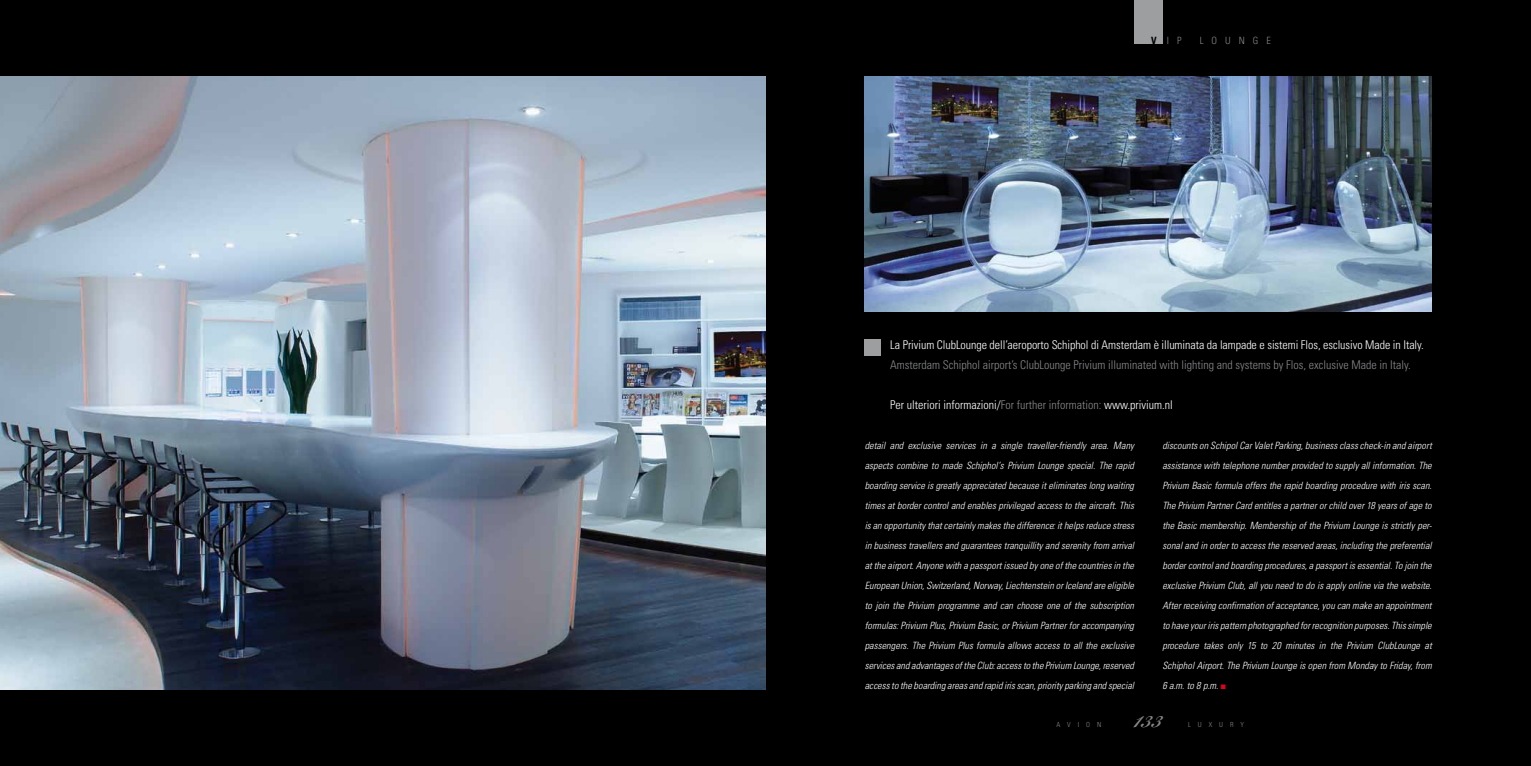
<style>
.page{position:relative;width:1531px;height:766px;background:#fff}
.page>*{position:absolute;margin:0;border:0;box-sizing:border-box;transform-origin:0 0}
.t1{font:41px "Bickham Script Pro";color:#87888a}
.t2{font:300 condensed 12px "Univers LT Std";letter-spacing:-.005em;color:#fff}
.t3{font:300 condensed 12px "Univers LT Std";color:#87888a}
.t4{font:italic 300 condensed 10px/20px "Univers LT Std";letter-spacing:.005em;color:#fff;text-align:justify}
.t5{font:300 condensed 10px "Univers LT Std";color:#87888a}
.t6{font:300 condensed 7px "Univers LT Std";letter-spacing:1em;color:#87888a}
.s1{font-weight:700;color:#000}
.s2{color:#87888a}
.s3{color:#e2001a}
</style>
<div class="page">
<div style="left:0;top:0;width:1531px;height:765px;background:#000"></div>
<div style="left:1134px;top:0;width:28px;height:43px;background:#9c9e9f"></div>
<img style="left:865px;top:77px;width:566px;height:234px">
<img style="left:0;top:77px;width:765px;height:612px">
<div style="left:865px;top:339px;width:16px;height:16px;background:#9c9e9f"></div>
<p class="t5" style="left:1151px;top:34px;width:24px"><span class="s1">V</span> ip</p>
<p class="t5" style="left:1199px;top:34px;width:13px">lounge</p>
<p class="t2" style="left:890px;top:337px;width:535px">La Privium ClubLounge dell’aeroporto Schiphol di Amsterdam è illuminata da lampade e sistemi Flos, esclusivo Made in Italy.</p>
<p class="t3" style="left:890px;top:357px;width:522px">Amsterdam Schiphol airport’s ClubLounge Privium illuminated with lighting and systems by Flos, exclusive Made in Italy.</p>
<p class="t2" style="left:890px;top:397px;width:284px">Per ulteriori informazioni/<span class="s2">For further information:</span> www.privium.nl</p>
<p class="t4" style="left:865px;top:435px;width:272px">detail and exclusive services in a single traveller-friendly area. Many aspects combine to made Schiphol’s Privium Lounge special. The rapid boarding service is greatly appreciated because it eliminates long waiting times at border control and enables privileged access to the aircraft. This is an opportunity that certainly makes the difference: it helps reduce stress in business travellers and guarantees tranquillity and serenity from arrival at the airport. Anyone with a passport issued by one of the countries in the European Union, Switzerland, Norway, Liechtenstein or Iceland are eligible to join the Privium programme and can choose one of the subscription formulas: Privium Plus, Privium Basic, or Privium Partner for accompanying passengers. The Privium Plus formula allows access to all the exclusive services and advantages of the Club: access to the Privium Lounge, reserved access to the boarding areas and rapid iris scan, priority parking and special</p>
<p class="t4" style="left:1162px;top:435px;width:271px">discounts on Schipol Car Valet Parking, business class check-in and airport assistance with telephone number provided to supply all information. The Privium Basic formula offers the rapid boarding procedure with iris scan.<br>The Privium Partner Card entitles a partner or child over 18 years of age to the Basic membership. Membership of the Privium Lounge is strictly per&shy;sonal and in order to access the reserved areas, including the preferential border control and boarding procedures, a passport is essential. To join the exclusive Privium Club, all you need to do is apply online via the website.<br>After receiving confirmation of acceptance, you can make an appointment to have your iris pattern photographed for recognition purposes. This simple procedure takes only 15 to 20 minutes in the Privium ClubLounge at Schiphol Airport. The Privium Lounge is open from Monday to Friday, from 6 a.m. to 8 p.m. <span class="s3">■</span></p>
<p class="t6" style="left:1056px;top:719px;width:46px">AVION</p>
<h1 class="t1" style="left:1134px;top:688px;width:30px">133</h1>
<p class="t6" style="left:1188px;top:719px;width:57px">LUXURY</p>
</div>
